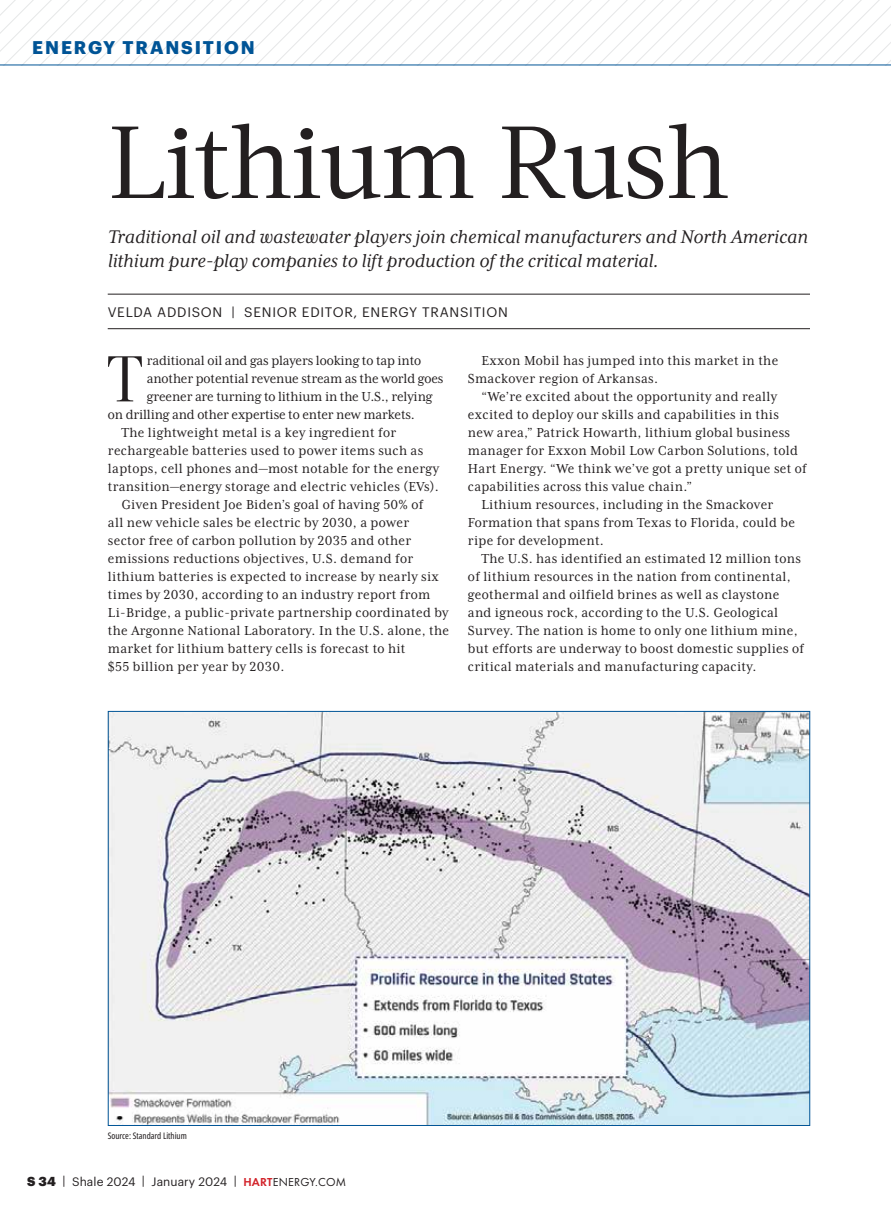
<style>
.page{position:relative;width:891px;height:1215px;background:#fff}
.page>*{position:absolute;margin:0;border:0;box-sizing:border-box;transform-origin:0 0}
.t1{font:102px "Acta";letter-spacing:-.01em;color:#231f20}
.t2{font:64.5px "Acta Headline";color:#231f20}
.t3{font:italic 21px/24px "Mrs Eaves XL Serif OT";color:#231f20}
.t4{font:700 18px "Graphik";letter-spacing:.105em;color:#005496}
.t5{font:15px/18px "Mrs Eaves XL Serif Nar OT";letter-spacing:.02em;color:#231f20}
.t6{font:15px "Mrs Eaves XL Serif Nar OT";letter-spacing:-.01em;color:#231f20}
.t7{font:13.5px "Graphik";letter-spacing:.055em;color:#231f20}
.t8{font:12px "Graphik";letter-spacing:.005em;color:#231f20}
.t9{font:extra-condensed 9px "Noto Sans";color:#231f20}
.s1{font-weight:900;font-size:12.75px}
.s2{font-family:"Futura PT";font-weight:600;color:#d2232a}
.s3{font-family:"Futura PT"}
</style>
<div class="page">
<svg style="left:0;top:0;width:891px;height:65px"></svg>
<hr style="left:0;top:65px;width:891px;height:1px;background:#005496">
<hr style="left:108px;top:328px;width:702px;height:1px;background:#231f20">
<hr style="left:108px;top:294px;width:702px;height:1px;background:#231f20">
<img style="left:110px;top:713px;width:698px;height:411px">
<p class="t4" style="left:32px;top:34px;width:224px">ENERGY TRANSITION</p>
<h1 class="t1" style="left:108px;top:103px;width:622px">Lithium Rush</h1>
<h3 class="t3" style="left:108px;top:225px;width:702px">Traditional oil and wastewater players join chemical manufacturers and North American lithium pure-play companies to lift production of the critical material.</h3>
<p class="t7" style="left:108px;top:302px;width:402px">VELDA ADDISON | SENIOR EDITOR, ENERGY TRANSITION</p>
<h2 class="t2" style="left:106px;top:341px;width:39px">T</h2>
<p class="t6" style="left:147px;top:353px;width:276px">raditional oil and gas players looking to tap into</p>
<p class="t6" style="left:147px;top:371px;width:298px">another potential revenue stream as the world goes</p>
<p class="t6" style="left:147px;top:389px;width:287px">greener are turning to lithium in the U.S., relying</p>
<p class="t6" style="left:108px;top:407px;width:308px">on drilling and other expertise to enter new markets.</p>
<p class="t5" style="left:121px;top:424px;width:276px">The lightweight metal is a key ingredient for</p>
<p class="t5" style="left:108px;top:442px;width:317px">rechargeable batteries used to power items such as</p>
<p class="t5" style="left:108px;top:460px;width:333px">laptops, cell phones and—most notable for the energy</p>
<p class="t5" style="left:108px;top:478px;width:332px">transition—energy storage and electric vehicles (EVs).</p>
<p class="t5" style="left:121px;top:496px;width:303px">Given President Joe Biden’s goal of having 50% of</p>
<p class="t5" style="left:108px;top:514px;width:303px">all new vehicle sales be electric by 2030, a power</p>
<p class="t5" style="left:108px;top:532px;width:305px">sector free of carbon pollution by 2035 and other</p>
<p class="t5" style="left:108px;top:550px;width:307px">emissions reductions objectives, U.S. demand for</p>
<p class="t5" style="left:108px;top:568px;width:333px">lithium batteries is expected to increase by nearly six</p>
<p class="t5" style="left:108px;top:586px;width:324px">times by 2030, according to an industry report from</p>
<p class="t5" style="left:108px;top:604px;width:342px">Li-Bridge, a public-private partnership coordinated by</p>
<p class="t5" style="left:108px;top:622px;width:343px">the Argonne National Laboratory. In the U.S. alone, the</p>
<p class="t5" style="left:108px;top:640px;width:299px">market for lithium battery cells is forecast to hit</p>
<p class="t5" style="left:108px;top:658px;width:178px">$55 billion per year by 2030.</p>
<p class="t5" style="left:468px;top:352px;width:312px;text-indent:14px">Exxon Mobil has jumped into this market in the<br>Smackover region of Arkansas.</p>
<p class="t5" style="left:481px;top:388px;width:297px">“We’re excited about the opportunity and really</p>
<p class="t5" style="left:468px;top:406px;width:312px">excited to deploy our skills and capabilities in this</p>
<p class="t5" style="left:468px;top:424px;width:324px">new area,” Patrick Howarth, lithium global business</p>
<p class="t5" style="left:468px;top:442px;width:331px">manager for Exxon Mobil Low Carbon Solutions, told</p>
<p class="t5" style="left:468px;top:460px;width:340px">Hart Energy. “We think we’ve got a pretty unique set of</p>
<p class="t5" style="left:468px;top:478px;width:226px">capabilities across this value chain.”</p>
<p class="t5" style="left:481px;top:496px;width:293px">Lithium resources, including in the Smackover</p>
<p class="t5" style="left:468px;top:514px;width:329px">Formation that spans from Texas to Florida, could be</p>
<p class="t5" style="left:468px;top:532px;width:137px">ripe for development.</p>
<p class="t5" style="left:481px;top:550px;width:321px">The U.S. has identified an estimated 12 million tons</p>
<p class="t5" style="left:468px;top:568px;width:324px">of lithium resources in the nation from continental,</p>
<p class="t5" style="left:468px;top:586px;width:313px">geothermal and oilfield brines as well as claystone</p>
<p class="t5" style="left:468px;top:604px;width:312px">and igneous rock, according to the U.S. Geological</p>
<p class="t5" style="left:468px;top:622px;width:331px">Survey. The nation is home to only one lithium mine,</p>
<p class="t5" style="left:468px;top:640px;width:338px">but efforts are underway to boost domestic supplies of</p>
<p class="t5" style="left:468px;top:658px;width:290px">critical materials and manufacturing capacity.</p>
<p class="t9" style="left:108px;top:1130px;width:81px">Source: Standard Lithium</p>
<p class="t8" style="left:27px;top:1173px;width:321px"><span class="s1">S 34</span> | Shale 2024 | January 2024 | <span class="s2">HART</span><span class="s3">ENERGY.COM</span></p>
</div>
